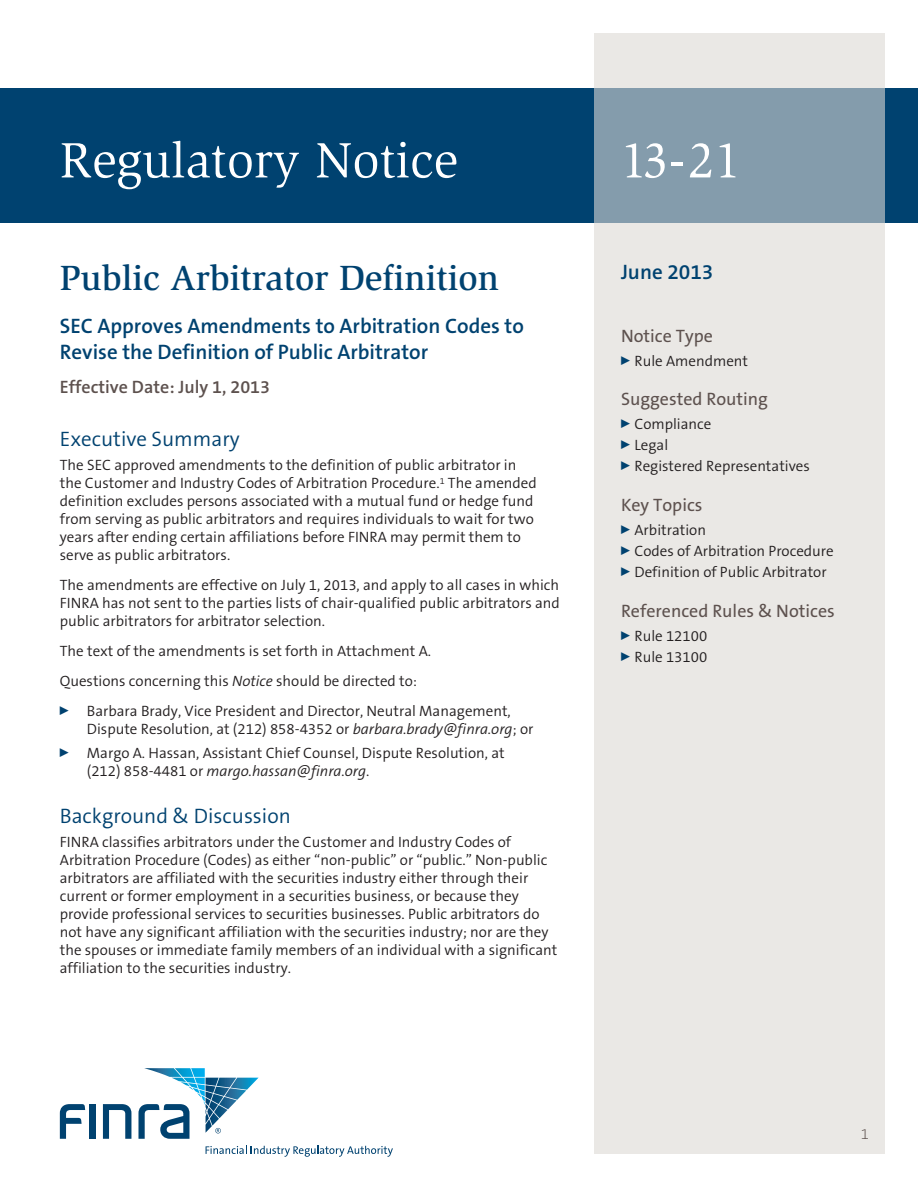
<style>
.page{position:relative;width:918px;height:1188px;background:#fff}
.page>*{position:absolute;margin:0;border:0;box-sizing:border-box;transform-origin:0 0}
.t1{font:51px "Slimbach LT";color:#fff}
.notice_head{font:500 36px "Slimbach LT";color:#004270}
.notice_head_sub{font:600 21px/25.2px "The Sans B6";color:#004270}
.text_head{font:300 21px "The Sans B4";color:#004270}
.sidebar_head{font:18px "The Sans B5 Plain";color:#5d514e}
.notice_head_effectiv{font:600 18px "The Sans B6";color:#5d514e}
.text{font:300 15px/18px "The Sans B4";color:#231f20}
.t2{font:200 15px "The Sans B2";color:#5d514e}
.s1{font-style:italic}
</style>
<div class="page">
<div style="left:0;top:88px;width:918px;height:135px;background:#004270"></div>
<svg style="left:594px;top:34px;width:290px;height:1120px;background:#dddede"></svg>
<div style="left:90px;top:1104px;width:6px;height:35px;background:#004270"></div>
<svg style="left:103px;top:1104px;width:28px;height:35px"></svg>
<svg style="left:60px;top:1104px;width:25px;height:35px"></svg>
<svg style="left:206px;top:1146px;width:187px;height:11px"></svg>
<svg style="left:138px;top:1068px;width:121px;height:71px"></svg>
<h1 class="t1" style="left:60px;top:131px;width:400px">Regulatory Notice</h1>
<h1 class="t1" style="left:621px;top:131px;width:122px">13-21</h1>
<p class="notice_head" style="left:60px;top:256px;width:441px">Public Arbitrator Definition</p>
<p class="notice_head_sub" style="left:60px;top:314px;width:466px">SEC Approves Amendments to Arbitration Codes to<br>Revise the Definition of Public Arbitrator</p>
<p class="notice_head_effectiv" style="left:60px;top:377px;width:212px">Effective Date: July 1, 2013</p>
<p class="text_head" style="left:60px;top:428px;width:181px">Executive Summary</p>
<p class="text" style="left:60px;top:457px;width:479px">The SEC approved amendments to the definition of public arbitrator in the Customer and Industry Codes of Arbitration Procedure.<sup>1</sup> The amended definition excludes persons associated with a mutual fund or hedge fund from serving as public arbitrators and requires individuals to wait for two years after ending certain affiliations before FINRA may permit them to serve as public arbitrators.</p>
<p class="text" style="left:60px;top:577px;width:502px;text-align:justify">The amendments are effective on July 1, 2013, and apply to all cases in which FINRA has not sent to the parties lists of chair-qualified public arbitrators and public arbitrators for arbitrator selection.</p>
<p class="text" style="left:60px;top:643px;width:373px">The text of the amendments is set forth in Attachment A.</p>
<p class="text" style="left:60px;top:673px;width:359px">Questions concerning this <span class="s1">Notice</span> should be directed to:</p>
<p class="text" style="left:87px;top:703px;width:448px;text-indent:-27px"><sup>0</sup> Barbara Brady, Vice President and Director, Neutral Management,<br>Dispute Resolution, at (212) 858-4352 or <span class="s1">barbara.brady@finra.org</span>; or</p>
<p class="text" style="left:87px;top:745px;width:419px;text-indent:-27px"><sup>0</sup> Margo A. Hassan, Assistant Chief Counsel, Dispute Resolution, at (212) 858-4481 or <span class="s1">margo.hassan@finra.org</span>.</p>
<p class="text_head" style="left:60px;top:804px;width:233px">Background &amp; Discussion</p>
<p class="text" style="left:60px;top:833px;width:499px">FINRA classifies arbitrators under the Customer and Industry Codes of Arbitration Procedure (Codes) as either “non-public” or “public.” Non-public arbitrators are affiliated with the securities industry either through their current or former employment in a securities business, or because they provide professional services to securities businesses. Public arbitrators do not have any significant affiliation with the securities industry; nor are they the spouses or immediate family members of an individual with a significant affiliation to the securities industry.</p>
<h3 class="notice_head_sub" style="left:621px;top:260px;width:94px">June 2013</h3>
<p class="sidebar_head" style="left:621px;top:326px;width:93px">Notice Type</p>
<p class="text" style="left:621px;top:352px;width:129px"><sup>0</sup> Rule Amendment</p>
<p class="sidebar_head" style="left:621px;top:390px;width:149px">Suggested Routing</p>
<p class="text" style="left:621px;top:416px;width:92px"><sup>0</sup> Compliance</p>
<p class="text" style="left:621px;top:437px;width:49px"><sup>0</sup> Legal</p>
<p class="text" style="left:621px;top:458px;width:190px"><sup>0</sup> Registered Representatives</p>
<p class="sidebar_head" style="left:621px;top:495px;width:83px">Key Topics</p>
<p class="text" style="left:621px;top:521px;width:87px"><sup>0</sup> Arbitration</p>
<p class="text" style="left:621px;top:542px;width:214px"><sup>0</sup> Codes of Arbitration Procedure</p>
<p class="text" style="left:621px;top:563px;width:207px"><sup>0</sup> Definition of Public Arbitrator</p>
<p class="sidebar_head" style="left:621px;top:601px;width:215px">Referenced Rules &amp; Notices</p>
<p class="text" style="left:621px;top:627px;width:88px"><sup>0</sup> Rule 12100</p>
<p class="text" style="left:621px;top:648px;width:88px"><sup>0</sup> Rule 13100</p>
<p class="t2" style="left:861px;top:1126px;width:10px">1</p>
</div>
